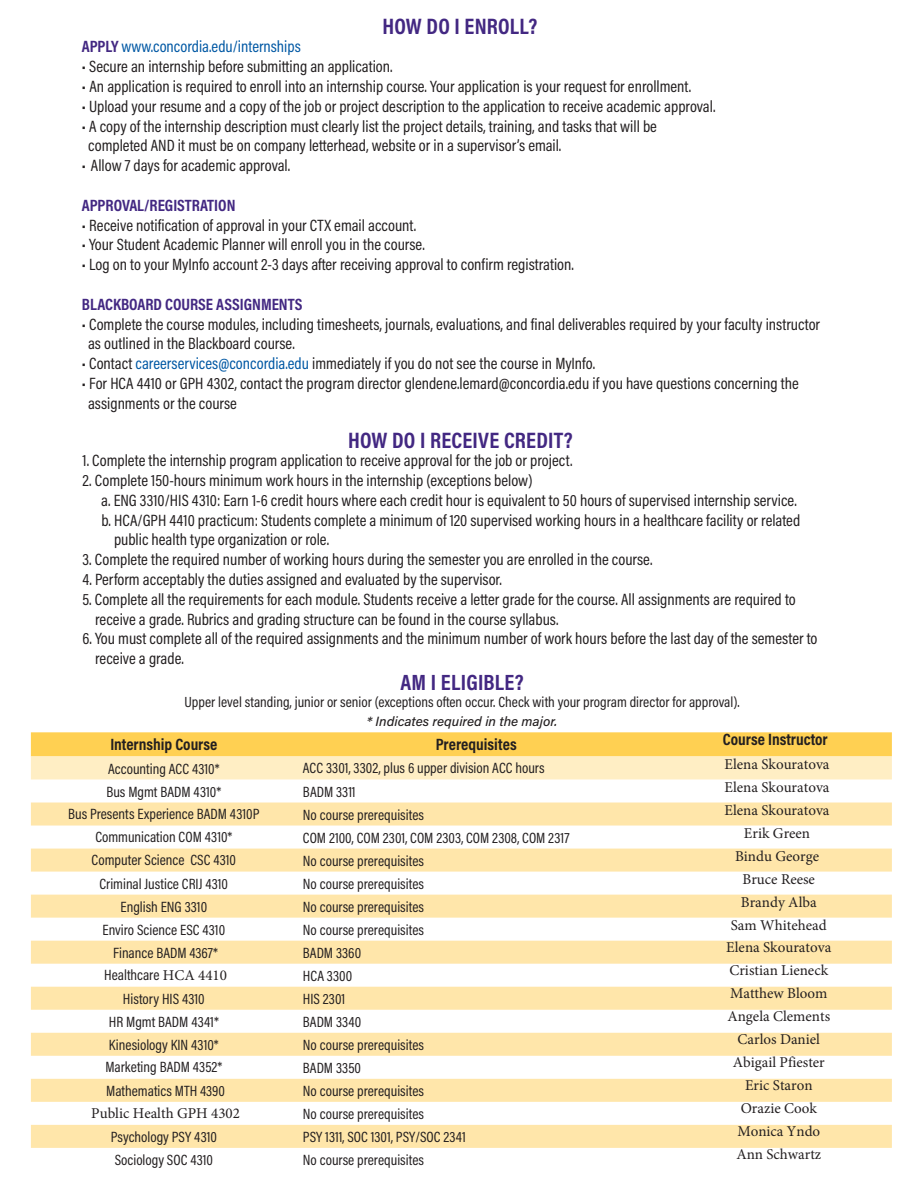
<style>
.page{position:relative;width:918px;height:1188px;background:#fff}
.page>*{position:absolute;margin:0;border:0;box-sizing:border-box;transform-origin:0 0}
.Section_Header{font:700 22.5px "Acumin Pro Cond";letter-spacing:.01em;color:#432882}
.Section_Header-2{font:700 22.35px "Acumin Pro Cond";letter-spacing:.01em;color:#432882}
.Section_body{font:16.5px/19.8px "Acumin Pro Cond";color:#231f20}
.Section_body-2{font:700 16.5px "Acumin Pro Cond";color:#432882}
.t1{font:700 16.5px "Acumin Pro Cond";color:#231f20}
.Section_body-3{font:16.5px "Acumin Pro Cond";color:#0158a4}
.t2{font:15px/23px "Acumin Pro Cond";color:#231f20;text-align:center}
.t3{font:15px/23px "Minion Pro";color:#231f20;text-align:center}
.Section_Header-3{font:14.85px "Acumin Pro Cond";color:#231f20}
.Section_body-4{font:italic 500 13.35px "Acumin Pro";color:#231f20}
.s1{font-weight:700;color:#432882}
.s2{color:#0158a4}
.s3{font-family:"Minion Pro"}
.s4{font-family:"Acumin Pro Cond"}
</style>
<div class="page">
<svg style="left:31px;top:732px;width:861px;height:47px"></svg>
<svg style="left:31px;top:803px;width:861px;height:345px;fill:#ffe6aa"></svg>
<p class="Section_Header" style="left:383px;top:12px;width:156px">HOW DO I ENROLL?</p>
<p class="Section_body-3" style="left:82px;top:36px;width:220px"><span class="s1">APPLY</span> www.concordia.edu/internships</p>
<p class="Section_body" style="left:82px;top:56px;width:312px">• Secure an internship before submitting an application.</p>
<p class="Section_body" style="left:82px;top:76px;width:611px">• An application is required to enroll into an internship course. Your application is your request for enrollment.</p>
<p class="Section_body" style="left:82px;top:96px;width:635px">• Upload your resume and a copy of the job or project description to the application to receive academic approval.</p>
<p class="Section_body" style="left:82px;top:116px;width:577px">• A copy of the internship description must clearly list the project details, training, and tasks that will be</p>
<p class="Section_body" style="left:88px;top:135px;width:475px">completed AND it must be on company letterhead, website or in a supervisor’s email.</p>
<p class="Section_body" style="left:82px;top:155px;width:210px">• Allow 7 days for academic approval.</p>
<p class="Section_body-2" style="left:82px;top:194px;width:155px">APPROVAL/REGISTRATION</p>
<p class="Section_body" style="left:82px;top:215px;width:336px">• Receive notification of approval in your CTX email account.</p>
<p class="Section_body" style="left:82px;top:234px;width:344px">• Your Student Academic Planner will enroll you in the course.</p>
<p class="Section_body" style="left:82px;top:254px;width:494px">• Log on to your MyInfo account 2-3 days after receiving approval to confirm registration.</p>
<p class="Section_body-2" style="left:82px;top:293px;width:222px">BLACKBOARD COURSE ASSIGNMENTS</p>
<p class="Section_body" style="left:88px;top:314px;width:733px;text-indent:-6px">• Complete the course modules, including timesheets, journals, evaluations, and final deliverables required by your faculty instructor as outlined in the Blackboard course.</p>
<p class="Section_body" style="left:82px;top:353px;width:515px">• Contact <span class="s2">careerservices@concordia.edu</span> immediately if you do not see the course in MyInfo.</p>
<p class="Section_body" style="left:88px;top:373px;width:712px;text-indent:-6px">• For HCA 4410 or GPH 4302, contact the program director glendene.lemard@concordia.edu if you have questions concerning the assignments or the course</p>
<p class="Section_Header" style="left:348px;top:426px;width:226px">HOW DO I RECEIVE CREDIT?</p>
<p class="Section_body" style="left:83px;top:450px;width:492px">1. Complete the internship program application to receive approval for the job or project.</p>
<p class="Section_body" style="left:83px;top:470px;width:452px">2. Complete 150-hours minimum work hours in the internship (exceptions below)</p>
<p class="Section_body" style="left:101px;top:490px;width:697px">a. ENG 3310/HIS 4310: Earn 1-6 credit hours where each credit hour is equivalent to 50 hours of supervised internship service.</p>
<p class="Section_body" style="left:114px;top:510px;width:688px;text-indent:-13px">b. HCA/GPH 4410 practicum: Students complete a minimum of 120 supervised working hours in a healthcare facility or related public health type organization or role.</p>
<p class="Section_body" style="left:83px;top:549px;width:572px">3. Complete the required number of working hours during the semester you are enrolled in the course.</p>
<p class="Section_body" style="left:83px;top:569px;width:421px">4. Perform acceptably the duties assigned and evaluated by the supervisor.</p>
<p class="Section_body" style="left:95px;top:589px;width:702px;text-indent:-13px">5. Complete all the requirements for each module. Students receive a letter grade for the course. All assignments are required to receive a grade. Rubrics and grading structure can be found in the course syllabus.</p>
<p class="Section_body" style="left:95px;top:628px;width:724px;text-indent:-13px">6. You must complete all of the required assignments and the minimum number of work hours before the last day of the semester to receive a grade.</p>
<p class="Section_Header-2" style="left:401px;top:668px;width:125px">AM I ELIGIBLE?</p>
<p class="Section_Header-3" style="left:185px;top:692px;width:557px">Upper level standing, junior or senior (exceptions often occur. Check with your program director for approval).</p>
<p class="Section_body-4" style="left:367px;top:712px;width:192px">* Indicates required in the major.</p>
<p class="t1" style="left:436px;top:734px;width:82px">Prerequisites</p>
<p class="t2" style="left:303px;top:757px;width:243px">ACC 3301, 3302, plus 6 upper division ACC hours</p>
<p class="t2" style="left:303px;top:780px;width:54px">BADM 3311</p>
<p class="t2" style="left:303px;top:803px;width:123px">No course prerequisites</p>
<p class="t2" style="left:303px;top:826px;width:268px">COM 2100, COM 2301, COM 2303, COM 2308, COM 2317</p>
<p class="t2" style="left:303px;top:849px;width:123px">No course prerequisites</p>
<p class="t2" style="left:303px;top:872px;width:123px">No course prerequisites</p>
<p class="t2" style="left:303px;top:895px;width:123px">No course prerequisites</p>
<p class="t2" style="left:303px;top:918px;width:123px">No course prerequisites</p>
<p class="t2" style="left:303px;top:941px;width:60px">BADM 3360</p>
<p class="t2" style="left:303px;top:964px;width:51px">HCA 3300</p>
<p class="t2" style="left:303px;top:987px;width:44px">HIS 2301</p>
<p class="t2" style="left:303px;top:1010px;width:60px">BADM 3340</p>
<p class="t2" style="left:303px;top:1033px;width:123px">No course prerequisites</p>
<p class="t2" style="left:303px;top:1056px;width:60px">BADM 3350</p>
<p class="t2" style="left:303px;top:1079px;width:123px">No course prerequisites</p>
<p class="t2" style="left:303px;top:1102px;width:123px">No course prerequisites</p>
<p class="t2" style="left:303px;top:1125px;width:164px">PSY 1311, SOC 1301, PSY/SOC 2341</p>
<p class="t1" style="left:723px;top:729px;width:106px">Course Instructor</p>
<p class="t3" style="left:725px;top:753px;width:108px">Elena Skouratova<br>Elena Skouratova<br>Elena Skouratova<br>Erik Green<br>Bindu George<br>Bruce Reese<br>Brandy Alba<br>Sam Whitehead<br>Elena Skouratova<br>Cristian Lieneck<br>Matthew Bloom<br>Angela Clements<br>Carlos Daniel<br>Abigail Pfiester<br>Eric Staron<br>Orazie Cook<br>Monica Yndo<br>Ann Schwartz</p>
<p class="t1" style="left:110px;top:734px;width:109px">Internship Course</p>
<p class="t2" style="left:68px;top:757px;width:193px">Accounting ACC 4310*<br>Bus Mgmt BADM 4310*<br>Bus Presents Experience BADM 4310P<br>Communication COM 4310*<br>Computer Science CSC 4310<br>Criminal Justice CRIJ 4310<br>English ENG 3310<br>Enviro Science ESC 4310<br>Finance BADM 4367*<br>Healthcare <span class="s3">HCA 4410</span></p>
<p class="t2" style="left:105px;top:987px;width:118px">History HIS 4310<br>HR Mgmt BADM 4341*<br>Kinesiology KIN 4310*<br>Marketing BADM 4352*</p>
<p class="t3" style="left:91px;top:1080px;width:150px;line-height:22px"><span class="s4">Mathematics MTH 4390<br></span>Public Health GPH 4302</p>
<p class="t2" style="left:111px;top:1125px;width:108px;text-align:left">Psychology PSY 4310<br>Sociology SOC 4310</p>
<p class="t2" style="left:303px;top:1148px;width:123px">No course prerequisites</p>
</div>
